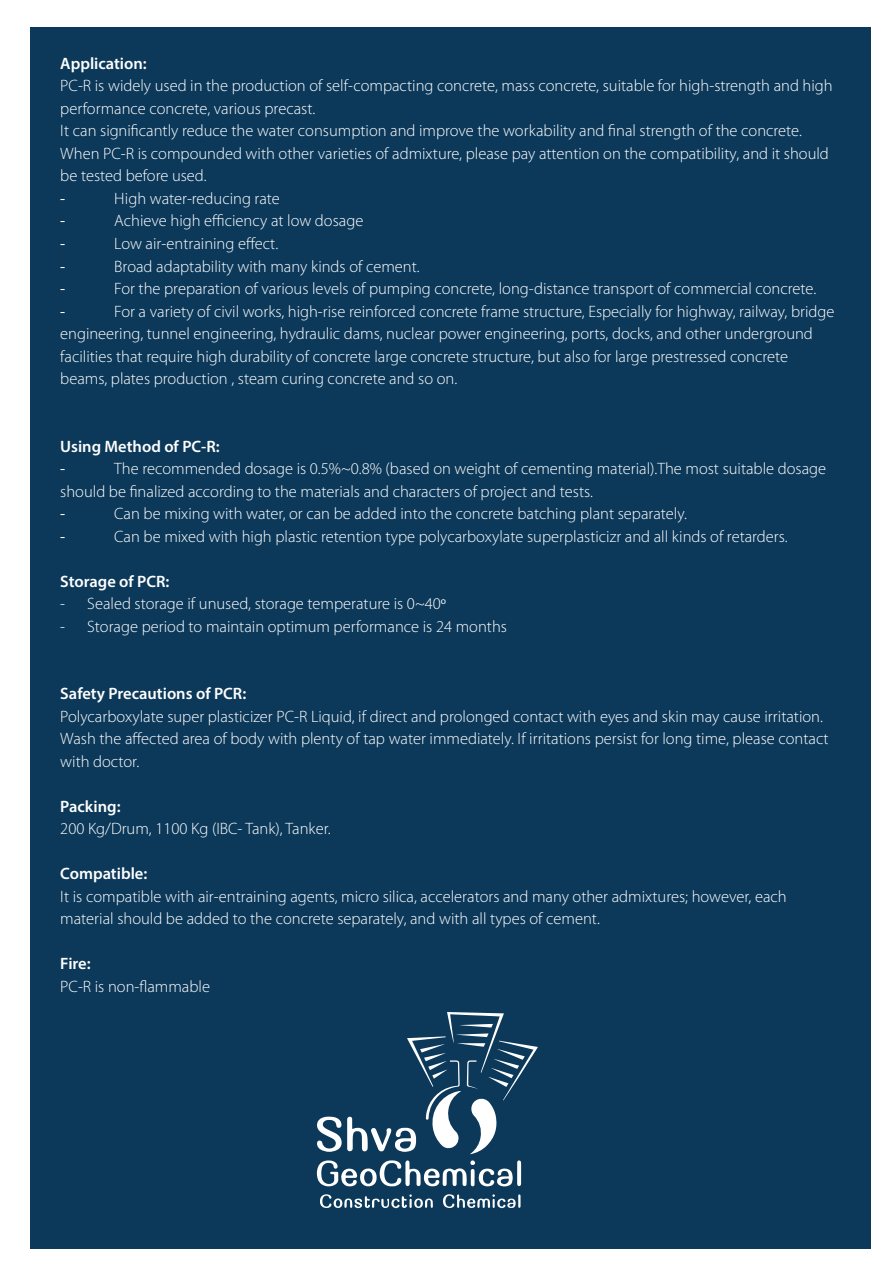
<style>
.page{position:relative;width:893px;height:1275px;background:#fff}
.page>*{position:absolute;margin:0;border:0;box-sizing:border-box;transform-origin:0 0}
.t1{font:300 16.5px/22.5px "Myriad Pro";color:#fff}
.t2{font:600 16.5px "Myriad Pro";color:#fff}
.t3{font:16.5px "Myriad Pro";color:#fff}
</style>
<div class="page">
<div style="left:30px;top:27px;width:840px;height:1221px;background:#0c395a"></div>
<svg style="left:316px;top:1012px;width:222px;height:174px"></svg>
<svg style="left:443px;top:1194px;width:78px;height:14px"></svg>
<svg style="left:320px;top:1194px;width:113px;height:14px"></svg>
<p class="t2" style="left:60px;top:53px;width:88px">Application:</p>
<p class="t1" style="left:60px;top:75px;width:774px">PC-R is widely used in the production of self-compacting concrete, mass concrete, suitable for high-strength and high performance concrete, various precast.<br>It can significantly reduce the water consumption and improve the workability and final strength of the concrete.<br>When PC-R is compounded with other varieties of admixture, please pay attention on the compatibility, and it should be tested before used.</p>
<p class="t3" style="left:60px;top:188px;width:7px">-</p>
<p class="t1" style="left:114px;top:187px;width:167px">High water-reducing rate</p>
<p class="t3" style="left:60px;top:211px;width:7px">-</p>
<p class="t1" style="left:114px;top:210px;width:250px">Achieve high efficiency at low dosage</p>
<p class="t3" style="left:60px;top:233px;width:7px">-</p>
<p class="t1" style="left:114px;top:232px;width:165px">Low air-entraining effect.</p>
<p class="t3" style="left:60px;top:256px;width:7px">-</p>
<p class="t1" style="left:114px;top:255px;width:307px">Broad adaptability with many kinds of cement.</p>
<p class="t3" style="left:60px;top:278px;width:7px">-</p>
<p class="t1" style="left:114px;top:277px;width:703px">For the preparation of various levels of pumping concrete, long-distance transport of commercial concrete.</p>
<p class="t3" style="left:60px;top:301px;width:7px">-</p>
<p class="t1" style="left:60px;top:300px;width:776px;text-indent:54px">For a variety of civil works, high-rise reinforced concrete frame structure, Especially for highway, railway, bridge engineering, tunnel engineering, hydraulic dams, nuclear power engineering, ports, docks, and other underground facilities that require high durability of concrete large concrete structure, but also for large prestressed concrete beams, plates production , steam curing concrete and so on.</p>
<p class="t2" style="left:60px;top:435px;width:161px">Using Method of PC-R:</p>
<p class="t3" style="left:60px;top:458px;width:7px">-</p>
<p class="t1" style="left:60px;top:457px;width:767px;text-indent:54px">The recommended dosage is 0.5%~0.8% (based on weight of cementing material).The most suitable dosage should be finalized according to the materials and characters of project and tests.</p>
<p class="t3" style="left:60px;top:503px;width:7px">-</p>
<p class="t1" style="left:114px;top:502px;width:574px">Can be mixing with water, or can be added into the concrete batching plant separately.</p>
<p class="t3" style="left:60px;top:526px;width:7px">-</p>
<p class="t1" style="left:114px;top:525px;width:675px">Can be mixed with high plastic retention type polycarboxylate superplasticizr and all kinds of retarders.</p>
<p class="t2" style="left:60px;top:570px;width:111px">Storage of PCR:</p>
<p class="t1" style="left:60px;top:592px;width:387px">- Sealed storage if unused, storage temperature is 0~40<sup>o</sup></p>
<p class="t1" style="left:60px;top:615px;width:448px">- Storage period to maintain optimum performance is 24 months</p>
<p class="t2" style="left:60px;top:683px;width:187px">Safety Precautions of PCR:</p>
<p class="t1" style="left:60px;top:705px;width:770px">Polycarboxylate super plasticizer PC-R Liquid, if direct and prolonged contact with eyes and skin may cause irritation.<br>Wash the affected area of body with plenty of tap water immediately. If irritations persist for long time, please contact with doctor.</p>
<p class="t2" style="left:60px;top:795px;width:62px">Packing:</p>
<p class="t1" style="left:60px;top:817px;width:272px">200 Kg/Drum, 1100 Kg (IBC- Tank), Tanker.</p>
<p class="t2" style="left:60px;top:863px;width:88px">Compatible:</p>
<p class="t1" style="left:60px;top:885px;width:728px">It is compatible with air-entraining agents, micro silica, accelerators and many other admixtures; however, each material should be added to the concrete separately, and with all types of cement.</p>
<p class="t2" style="left:60px;top:953px;width:32px">Fire:</p>
<p class="t1" style="left:60px;top:975px;width:151px">PC-R is non-flammable</p>
</div>
